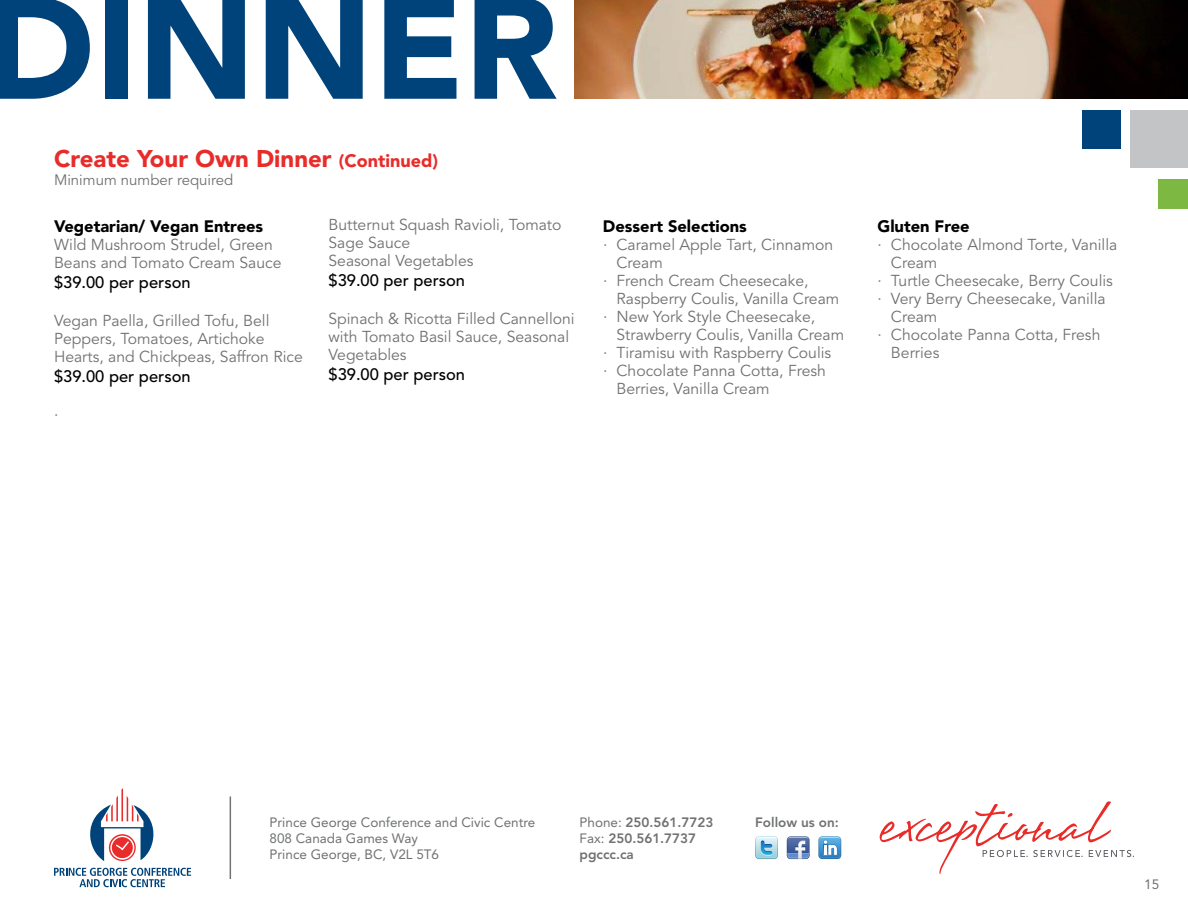
<style>
.page{position:relative;width:1188px;height:918px;background:#fff}
.page>*{position:absolute;margin:0;border:0;box-sizing:border-box;transform-origin:0 0}
.t1{font:900 144.45px "Avenir LT Std";color:#00437b}
.t2{font:900 24px "Avenir LT Std";color:#e82c2a}
.t3{font:500 16.5px "Avenir LT Std";color:#000}
.t4{font:900 16.5px "Avenir LT Std";color:#000}
.t5{font:15.75px/18px "Avenir LT Std";color:#6f7271}
.t6{font:15px "Avenir LT Std";color:#6f7271}
.t7{font:13.5px/16.2px "Avenir LT Std";color:#6f7271}
.t8{font:800 13.5px/16.2px "Avenir LT Std";color:#6f7271}
.s1{font-size:18px}
.s2{font-weight:400}
</style>
<div class="page">
<svg style="left:90px;top:788px;width:64px;height:73px"></svg>
<svg style="left:54px;top:868px;width:137px;height:19px"></svg>
<hr style="left:230px;top:796px;width:1px;height:83px;background:#6f7271">
<svg style="left:787px;top:836px;width:23px;height:23px"></svg>
<svg style="left:818px;top:836px;width:23px;height:23px"></svg>
<svg style="left:755px;top:836px;width:23px;height:23px"></svg>
<svg style="left:880px;top:801px;width:254px;height:73px"></svg>
<div style="left:1131px;top:110px;width:57px;height:57px;background:#c2c4c6"></div>
<div style="left:1082px;top:110px;width:39px;height:39px;background:#00437b"></div>
<div style="left:1158px;top:179px;width:30px;height:29px;background:#7db942"></div>
<img style="left:575px;top:0;width:613px;height:99px">
<h1 class="t1" style="left:-15px;top:-39px;width:574px">DINNER</h1>
<h2 class="t2" style="left:54px;top:144px;width:386px">Create Your Own Dinner <span class="s1">(Continued)</span></h2>
<p class="t6" style="left:54px;top:171px;width:181px">Minimum number required</p>
<p class="t4" style="left:54px;top:216px;width:211px">Vegetarian/ Vegan Entrees</p>
<p class="t5" style="left:54px;top:236px;width:229px">Wild Mushroom Strudel, Green<br>Beans and Tomato Cream Sauce</p>
<p class="t3" style="left:54px;top:272px;width:138px">$39.00 per person</p>
<p class="t5" style="left:54px;top:312px;width:250px">Vegan Paella, Grilled Tofu, Bell<br>Peppers, Tomatoes, Artichoke<br>Hearts, and Chickpeas, Saffron Rice</p>
<p class="t3" style="left:54px;top:366px;width:138px">$39.00 per person</p>
<p class="t5" style="left:54px;top:406px;width:6px">·</p>
<p class="t5" style="left:329px;top:216px;width:235px">Butternut Squash Ravioli, Tomato<br>Sage Sauce<br>Seasonal Vegetables</p>
<p class="t3" style="left:328px;top:271px;width:138px">$39.00 per person</p>
<p class="t5" style="left:328px;top:310px;width:248px">Spinach &amp; Ricotta Filled Cannelloni with Tomato Basil Sauce, Seasonal<br>Vegetables</p>
<p class="t3" style="left:328px;top:365px;width:138px">$39.00 per person</p>
<p class="t4" style="left:603px;top:216px;width:145px">Dessert Selections</p>
<p class="t5" style="left:603px;top:236px;width:232px">· Caramel Apple Tart, Cinnamon</p>
<p class="t5" style="left:616px;top:254px;width:48px">Cream</p>
<p class="t5" style="left:603px;top:272px;width:207px">· French Cream Cheesecake,</p>
<p class="t5" style="left:616px;top:290px;width:224px">Raspberry Coulis, Vanilla Cream</p>
<p class="t5" style="left:603px;top:308px;width:214px">· New York Style Cheesecake,</p>
<p class="t5" style="left:616px;top:326px;width:229px">Strawberry Coulis, Vanilla Cream</p>
<p class="t5" style="left:603px;top:344px;width:230px">· Tiramisu with Raspberry Coulis</p>
<p class="t5" style="left:603px;top:362px;width:224px">· Chocolate Panna Cotta, Fresh</p>
<p class="t5" style="left:616px;top:380px;width:155px">Berries, Vanilla Cream</p>
<p class="t4" style="left:878px;top:216px;width:94px">Gluten Free</p>
<p class="t5" style="left:878px;top:236px;width:241px">· Chocolate Almond Torte, Vanilla</p>
<p class="t5" style="left:891px;top:254px;width:48px">Cream</p>
<p class="t5" style="left:878px;top:272px;width:237px">· Turtle Cheesecake, Berry Coulis</p>
<p class="t5" style="left:878px;top:290px;width:230px">· Very Berry Cheesecake, Vanilla</p>
<p class="t5" style="left:891px;top:308px;width:48px">Cream</p>
<p class="t5" style="left:878px;top:326px;width:224px">· Chocolate Panna Cotta, Fresh</p>
<p class="t5" style="left:891px;top:344px;width:50px">Berries</p>
<p class="t7" style="left:270px;top:814px;width:267px">Prince George Conference and Civic Centre<br>808 Canada Games Way<br>Prince George, BC, V2L 5T6</p>
<p class="t8" style="left:580px;top:814px;width:135px"><span class="s2">Phone:</span> 250.561.7723<br><span class="s2">Fax:</span> 250.561.7737 pgccc.ca</p>
<p class="t8" style="left:755px;top:814px;width:85px">Follow us on:</p>
<p class="t7" style="left:1144px;top:877px;width:17px">15</p>
</div>
